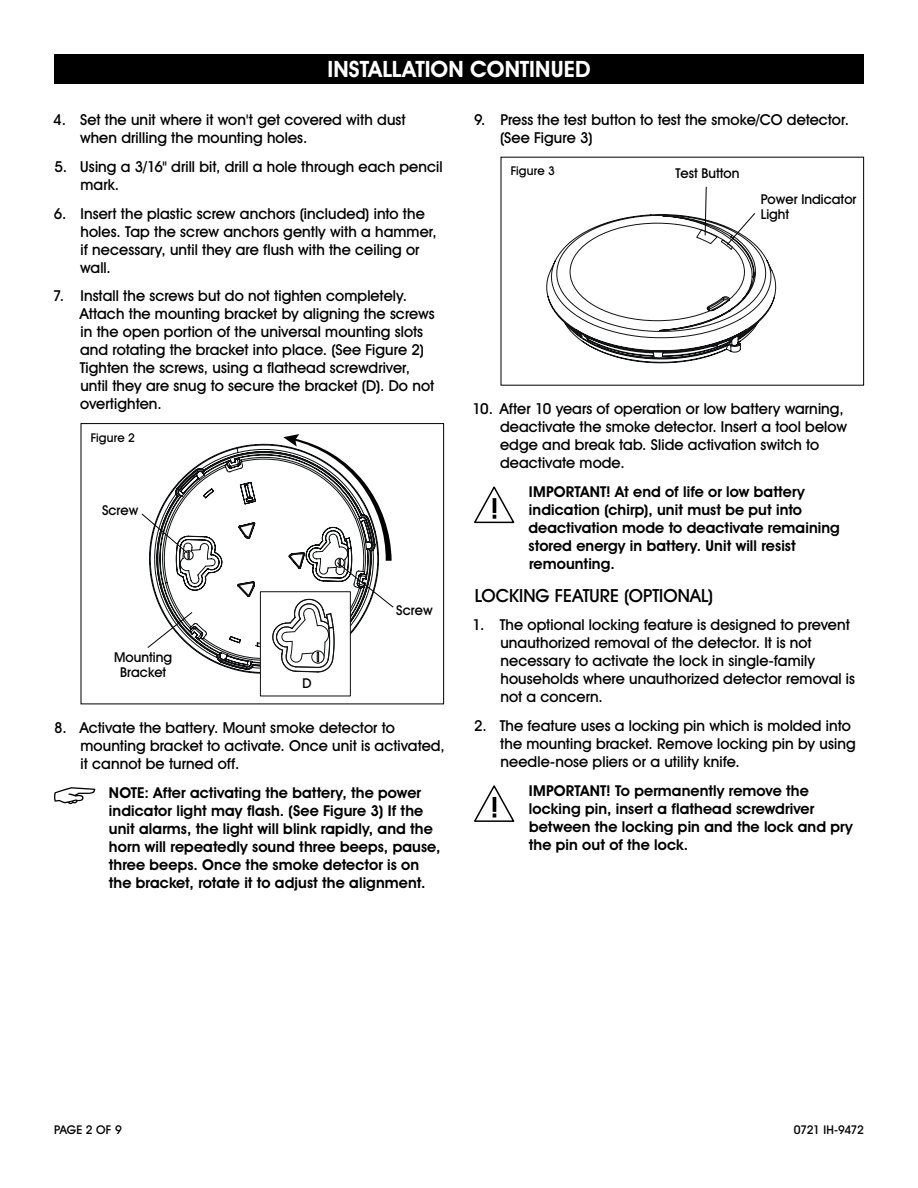
<style>
.page{position:relative;width:918px;height:1188px;background:#fff}
.page>*{position:absolute;margin:0;border:0;box-sizing:border-box;transform-origin:0 0}
.t1{font:700 22.5px "Uline Two Knine";letter-spacing:.005em;color:#fff}
.t2{font:18px "Uline Two Knine";letter-spacing:.005em;color:#000}
.t3{font:15px/18px "Uline Two Knine";letter-spacing:.005em;color:#000}
.t4{font:700 15px/18px "Uline Two Knine";letter-spacing:.005em;color:#000}
.t5{font:13.5px/15px "Uline Two Knine";color:#000;text-align:center}
.t6{font:12px "Uline Two Knine";color:#000}
.t7{font:12px "Uline Two Knine";letter-spacing:-.03em;color:#000}
</style>
<div class="page">
<div style="left:54px;top:54px;width:810px;height:30px;background:#000"></div>
<svg style="left:149px;top:444px;width:111px;height:230px"></svg>
<div style="left:260px;top:591px;width:91px;height:105px;border:1px solid #101112"></div>
<div style="left:81px;top:423px;width:363px;height:281px;border:1px solid #000"></div>
<svg style="left:147px;top:611px;width:46px;height:38px"></svg>
<svg style="left:141px;top:513px;width:49px;height:46px"></svg>
<svg style="left:255px;top:434px;width:139px;height:239px"></svg>
<svg style="left:546px;top:186px;width:230px;height:178px"></svg>
<svg style="left:54px;top:787px;width:41px;height:17px"></svg>
<svg style="left:474px;top:486px;width:40px;height:37px"></svg>
<svg style="left:474px;top:785px;width:40px;height:37px"></svg>
<h1 class="t1" style="left:327px;top:56px;width:265px">INSTALLATION CONTINUED</h1>
<p class="t3" style="left:80px;top:110px;width:327px;text-indent:-27px">4. Set the unit where it won't get covered with dust when drilling the mounting holes.</p>
<p class="t3" style="left:80px;top:157px;width:364px;text-indent:-26px">5. Using a 3/16" drill bit, drill a hole through each pencil mark.</p>
<p class="t3" style="left:80px;top:204px;width:358px;text-indent:-26px">6. Insert the plastic screw anchors (included) into the holes. Tap the screw anchors gently with a hammer, if necessary, until they are flush with the ceiling or wall.</p>
<p class="t3" style="left:80px;top:287px;width:356px;text-indent:-27px">7. Install the screws but do not tighten completely.<br>Attach the mounting bracket by aligning the screws in the open portion of the universal mounting slots and rotating the bracket into place. (See Figure 2)<br>Tighten the screws, using a flathead screwdriver, until they are snug to secure the bracket (D). Do not overtighten.</p>
<p class="t3" style="left:500px;top:110px;width:351px;text-indent:-26px">9. Press the test button to test the smoke/CO detector. (See Figure 3)</p>
<p class="t6" style="left:511px;top:164px;width:46px">Figure 3</p>
<p class="t5" style="left:675px;top:166px;width:66px">Test Button</p>
<p class="t5" style="left:761px;top:191px;width:97px;text-align:left">Power Indicator<br>Light</p>
<p class="t3" style="left:500px;top:400px;width:349px;text-indent:-27px">10. After 10 years of operation or low battery warning, deactivate the smoke detector. Insert a tool below edge and break tab. Slide activation switch to deactivate mode.</p>
<p class="t4" style="left:528px;top:483px;width:313px">IMPORTANT! At end of life or low battery indication (chirp), unit must be put into deactivation mode to deactivate remaining stored energy in battery. Unit will resist remounting.</p>
<p class="t2" style="left:475px;top:584px;width:240px">LOCKING FEATURE (OPTIONAL)</p>
<p class="t3" style="left:500px;top:616px;width:356px;text-indent:-28px">1. The optional locking feature is designed to prevent unauthorized removal of the detector. It is not necessary to activate the lock in single-family households where unauthorized detector removal is not a concern.</p>
<p class="t3" style="left:500px;top:717px;width:357px;text-indent:-26px">2. The feature uses a locking pin which is molded into the mounting bracket. Remove locking pin by using needle-nose pliers or a utility knife.</p>
<p class="t4" style="left:529px;top:782px;width:326px">IMPORTANT! To permanently remove the locking pin, insert a flathead screwdriver between the locking pin and the lock and pry the pin out of the lock.</p>
<p class="t6" style="left:91px;top:430px;width:46px">Figure 2</p>
<p class="t5" style="left:102px;top:502px;width:38px">Screw</p>
<p class="t5" style="left:396px;top:603px;width:38px">Screw</p>
<p class="t5" style="left:114px;top:650px;width:59px">Mounting<br>Bracket</p>
<p class="t5" style="left:302px;top:676px;width:11px">D</p>
<p class="t3" style="left:80px;top:719px;width:366px;text-indent:-26px">8. Activate the battery. Mount smoke detector to mounting bracket to activate. Once unit is activated, it cannot be turned off.</p>
<p class="t4" style="left:109px;top:783px;width:333px">NOTE: After activating the battery, the power indicator light may flash. (See Figure 3) If the unit alarms, the light will blink rapidly, and the horn will repeatedly sound three beeps, pause, three beeps. Once the smoke detector is on the bracket, rotate it to adjust the alignment.</p>
<p class="t6" style="left:54px;top:1122px;width:69px">PAGE 2 OF 9</p>
<p class="t7" style="left:794px;top:1122px;width:72px">0721 IH-9472</p>
</div>
